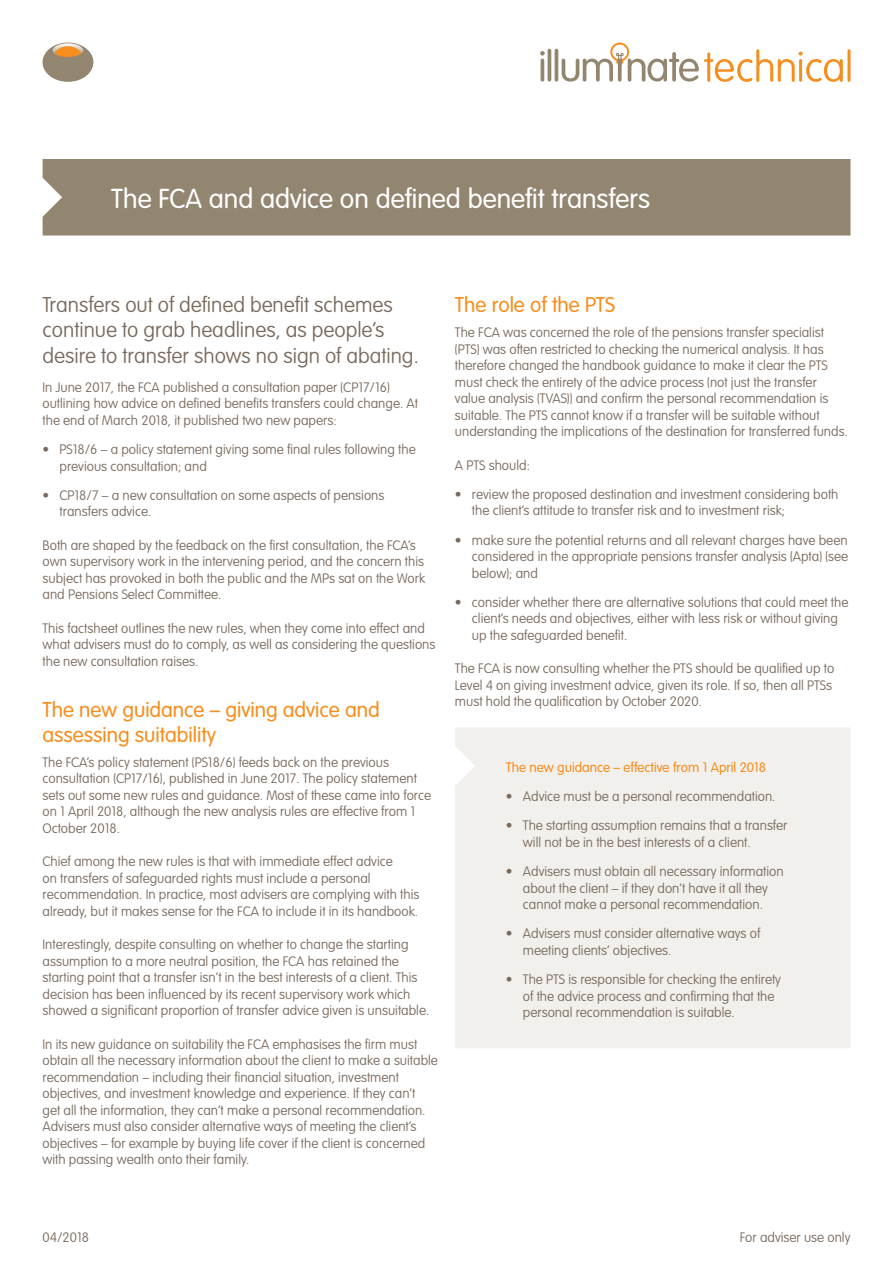
<style>
.page{position:relative;width:893px;height:1263px;background:#fff}
.page>*{position:absolute;margin:0;border:0;box-sizing:border-box;transform-origin:0 0}
.Section_title{font:300 27px "VAG Rounded Std";color:#fff}
.Intro_copy{font:100 21px/25.2px "VAG Rounded Std";color:#796a5d}
.Section_sub_header_m{font:300 21px/25.2px "VAG Rounded Std";color:#f68e1e}
.Body_copy{font:100 13.5px/16.5px "VAG Rounded Std";color:#796a5d}
.Section_sub_header_s{font:300 13.5px "VAG Rounded Std";color:#f68e1e}
</style>
<div class="page">
<div style="left:43px;top:159px;width:807px;height:77px;background:#938671"></div>
<svg style="left:540px;top:51px;width:5px;height:31px"></svg>
<hr style="left:548px;top:49px;width:3px;height:33px;background:#938671;border-radius:2px">
<hr style="left:555px;top:49px;width:3px;height:33px;background:#938671;border-radius:2px">
<svg style="left:562px;top:43px;width:281px;height:39px"></svg>
<hr style="left:847px;top:49px;width:3px;height:33px;background:#f68e1e;border-radius:2px">
<svg style="left:42px;top:43px;width:52px;height:39px"></svg>
<div style="left:455px;top:727px;width:395px;height:321px;background:#f2f0ec"></div>
<p class="Section_title" style="left:111px;top:183px;width:540px">The FCA and advice on defined benefit transfers</p>
<p class="Intro_copy" style="left:43px;top:293px;width:378px">Transfers out of defined benefit schemes continue to grab headlines, as people’s desire to transfer shows no sign of abating.</p>
<p class="Body_copy" style="left:43px;top:379px;width:377px">In June 2017, the FCA published a consultation paper (CP17/16) outlining how advice on defined benefits transfers could change. At the end of March 2018, it published two new papers:</p>
<p class="Body_copy" style="left:60px;top:441px;width:358px;text-indent:-17px">• PS18/6 – a policy statement giving some final rules following the previous consultation; and</p>
<p class="Body_copy" style="left:60px;top:487px;width:326px;text-indent:-17px">• CP18/7 – a new consultation on some aspects of pensions transfers advice.</p>
<p class="Body_copy" style="left:43px;top:537px;width:384px">Both are shaped by the feedback on the first consultation, the FCA’s own supervisory work in the intervening period, and the concern this subject has provoked in both the public and the MPs sat on the Work and Pensions Select Committee.</p>
<p class="Body_copy" style="left:43px;top:620px;width:394px">This factsheet outlines the new rules, when they come into effect and what advisers must do to comply, as well as considering the questions the new consultation raises.</p>
<p class="Section_sub_header_m" style="left:43px;top:697px;width:339px">The new guidance – giving advice and assessing suitability</p>
<p class="Body_copy" style="left:43px;top:754px;width:390px">The FCA’s policy statement (PS18/6) feeds back on the previous consultation (CP17/16), published in June 2017. The policy statement sets out some new rules and guidance. Most of these came into force on 1 April 2018, although the new analysis rules are effective from 1<br>October 2018.</p>
<p class="Body_copy" style="left:43px;top:854px;width:378px">Chief among the new rules is that with immediate effect advice<br>on transfers of safeguarded rights must include a personal recommendation. In practice, most advisers are complying with this already, but it makes sense for the FCA to include it in its handbook.</p>
<p class="Body_copy" style="left:43px;top:937px;width:388px">Interestingly, despite consulting on whether to change the starting assumption to a more neutral position, the FCA has retained the starting point that a transfer isn’t in the best interests of a client. This decision has been influenced by its recent supervisory work which showed a significant proportion of transfer advice given is unsuitable.</p>
<p class="Body_copy" style="left:43px;top:1036px;width:397px">In its new guidance on suitability the FCA emphasises the firm must obtain all the necessary information about the client to make a suitable recommendation – including their financial situation, investment objectives, and investment knowledge and experience. If they can’t<br>get all the information, they can’t make a personal recommendation.<br>Advisers must also consider alternative ways of meeting the client’s objectives – for example by buying life cover if the client is concerned with passing wealth onto their family.</p>
<p class="Section_sub_header_m" style="left:455px;top:293px;width:162px">The role of the PTS</p>
<p class="Body_copy" style="left:455px;top:325px;width:394px">The FCA was concerned the role of the pensions transfer specialist (PTS) was often restricted to checking the numerical analysis. It has therefore changed the handbook guidance to make it clear the PTS must check the entirety of the advice process (not just the transfer value analysis (TVAS)) and confirm the personal recommendation is suitable. The PTS cannot know if a transfer will be suitable without understanding the implications of the destination for transferred funds.</p>
<p class="Body_copy" style="left:455px;top:457px;width:76px">A PTS should:</p>
<p class="Body_copy" style="left:472px;top:486px;width:368px;text-indent:-17px">• review the proposed destination and investment considering both the client’s attitude to transfer risk and to investment risk;</p>
<p class="Body_copy" style="left:472px;top:532px;width:378px;text-align:justify;text-indent:-17px">• make sure the potential returns and all relevant charges have been considered in the appropriate pensions transfer analysis (Apta) (see below); and</p>
<p class="Body_copy" style="left:472px;top:594px;width:378px;text-indent:-17px">• consider whether there are alternative solutions that could meet the client’s needs and objectives, either with less risk or without giving up the safeguarded benefit.</p>
<p class="Body_copy" style="left:455px;top:661px;width:381px">The FCA is now consulting whether the PTS should be qualified up to<br>Level 4 on giving investment advice, given its role. If so, then all PTSs must hold the qualification by October 2020.</p>
<p class="Section_sub_header_s" style="left:506px;top:759px;width:262px">The new guidance – effective from 1 April 2018</p>
<p class="Body_copy" style="left:506px;top:788px;width:271px">• Advice must be a personal recommendation.</p>
<p class="Body_copy" style="left:523px;top:818px;width:266px;text-indent:-17px">• The starting assumption remains that a transfer will not be in the best interests of a client.</p>
<p class="Body_copy" style="left:506px;top:863px;width:279px;text-align:center">• Advisers must obtain all necessary information about the client – if they don’t have it all they cannot make a personal recommendation.</p>
<p class="Body_copy" style="left:523px;top:926px;width:239px;text-indent:-17px">• Advisers must consider alternative ways of meeting clients’ objectives.</p>
<p class="Body_copy" style="left:523px;top:971px;width:260px;text-indent:-17px">• The PTS is responsible for checking the entirety of the advice process and confirming that the personal recommendation is suitable.</p>
<p class="Body_copy" style="left:43px;top:1229px;width:48px">04/2018</p>
<p class="Body_copy" style="left:740px;top:1229px;width:112px">For adviser use only</p>
</div>
